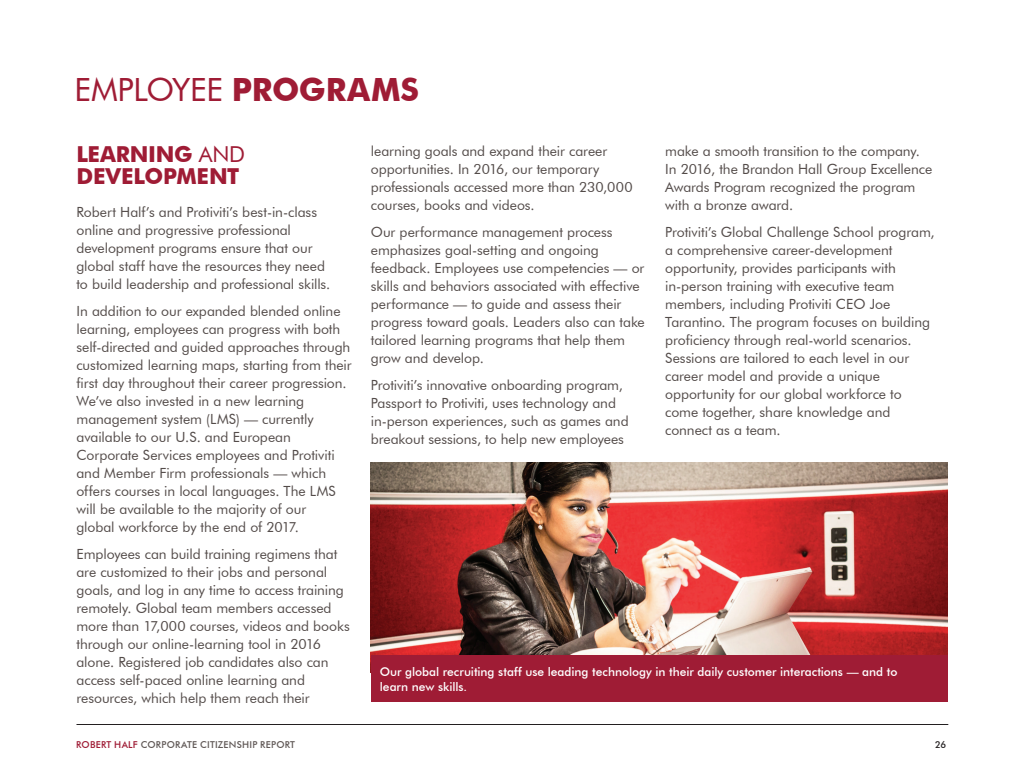
<style>
.page{position:relative;width:1024px;height:768px;background:#fff}
.page>*{position:absolute;margin:0;border:0;box-sizing:border-box;transform-origin:0 0}
.t1{font:32px "Futura BT";letter-spacing:-.01em;color:#9f1c35}
.t2{font:700 22px/22px "Futura BT";letter-spacing:-.01em;color:#9f1c35}
.t3{font:14px/18px "Futura BT";letter-spacing:-.005em;color:#534b49}
.t4{font:500 12px/14.4px "Futura BT";letter-spacing:-.005em;color:#fff}
.t5{font:500 9.5px "Futura BT";letter-spacing:.02em;color:#605856}
.t6{font:500 9.5px "Futura BT";color:#231f20}
.s1{font-weight:700}
.s2{font-weight:400}
.s3{color:#9f1c35}
</style>
<div class="page">
<hr style="left:76px;top:724px;width:872px;height:1px;background:#231f20">
<img style="left:371px;top:463px;width:577px;height:193px">
<div style="left:371px;top:656px;width:577px;height:46px;background:#9f1c35"></div>
<h1 class="t1" style="left:74px;top:70px;width:346px">EMPLOYEE <span class="s1">PROGRAMS</span></h1>
<h2 class="t2" style="left:76px;top:143px;width:170px">LEARNING <span class="s2">AND<br></span>DEVELOPMENT</h2>
<p class="t3" style="left:76px;top:203px;width:255px">Robert Half’s and Protiviti’s best-in-class online and progressive professional development programs ensure that our global staff have the resources they need to build leadership and professional skills.</p>
<p class="t3" style="left:76px;top:302px;width:277px">In addition to our expanded blended online learning, employees can progress with both self-directed and guided approaches through customized learning maps, starting from their first day throughout their career progression.<br>We’ve also invested in a new learning management system (LMS) — currently available to our U.S. and European Corporate Services employees and Protiviti and Member Firm professionals — which offers courses in local languages. The LMS will be available to the majority of our<br>global workforce by the end of 2017.</p>
<p class="t3" style="left:76px;top:545px;width:275px">Employees can build training regimens that are customized to their jobs and personal goals, and log in any time to access training remotely. Global team members accessed more than 17,000 courses, videos and books through our online-learning tool in 2016 alone. Registered job candidates also can access self-paced online learning and resources, which help them reach their</p>
<p class="t3" style="left:371px;top:141px;width:263px">learning goals and expand their career opportunities. In 2016, our temporary professionals accessed more than 230,000 courses, books and videos.</p>
<p class="t3" style="left:371px;top:223px;width:275px">Our performance management process emphasizes goal-setting and ongoing feedback. Employees use competencies — or skills and behaviors associated with effective performance — to guide and assess their progress toward goals. Leaders also can take tailored learning programs that help them grow and develop.</p>
<p class="t3" style="left:371px;top:376px;width:259px">Protiviti’s innovative onboarding program, Passport to Protiviti, uses technology and in-person experiences, such as games and breakout sessions, to help new employees</p>
<p class="t3" style="left:665px;top:142px;width:269px">make a smooth transition to the company.<br>In 2016, the Brandon Hall Group Excellence Awards Program recognized the program with a bronze award.</p>
<p class="t3" style="left:665px;top:223px;width:271px">Protiviti’s Global Challenge School program, a comprehensive career-development opportunity, provides participants with in-person training with executive team members, including Protiviti CEO Joe Tarantino. The program focuses on building proficiency through real-world scenarios.<br>Sessions are tailored to each level in our career model and provide a unique opportunity for our global workforce to come together, share knowledge and connect as a team.</p>
<p class="t4" style="left:380px;top:665px;width:519px">Our global recruiting staff use leading technology in their daily customer interactions — and to learn new skills.</p>
<p class="t5" style="left:76px;top:739px;width:220px"><span class="s3">ROBERT HALF</span> CORPORATE CITIZENSHIP REPORT</p>
<p class="t6" style="left:935px;top:739px;width:13px">26</p>
</div>
